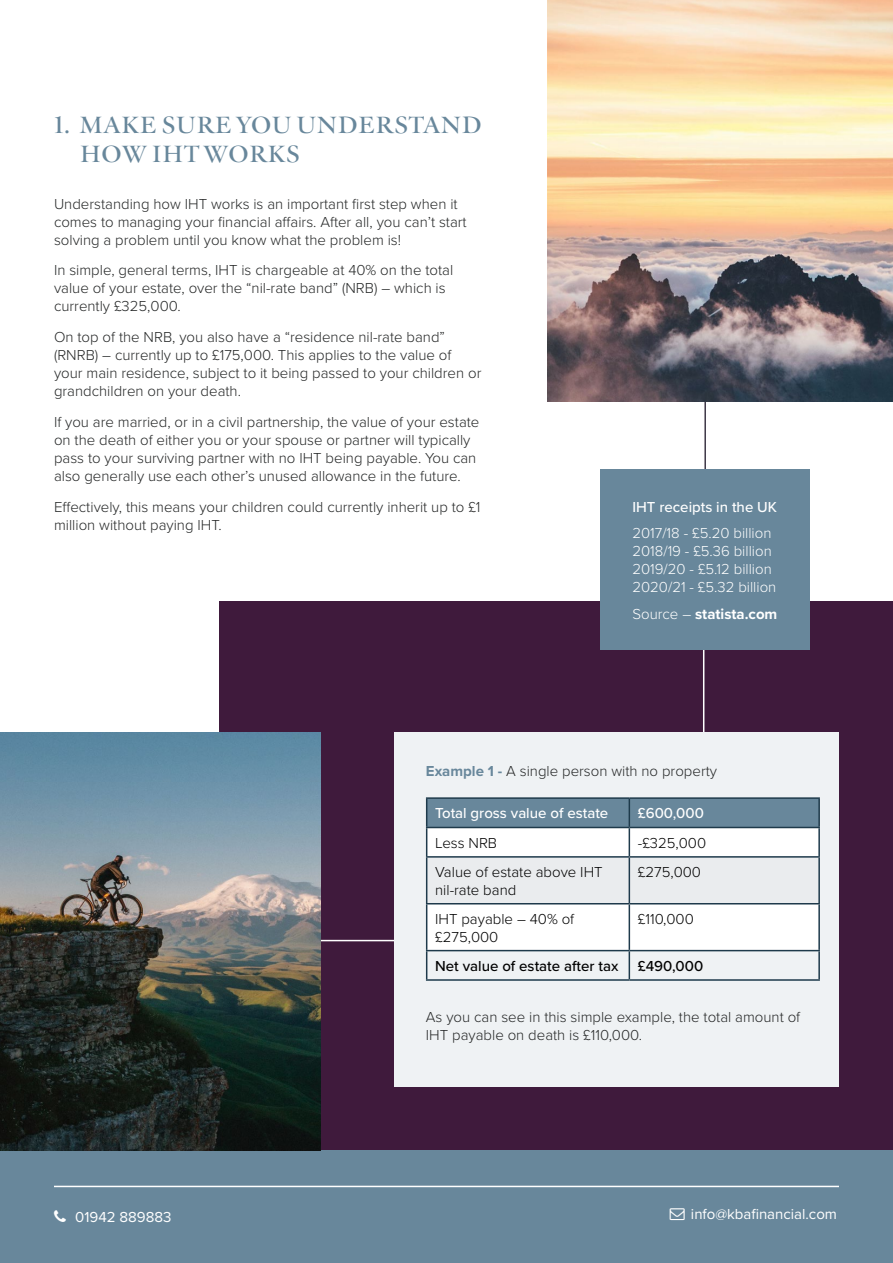
<style>
.page{position:relative;width:893px;height:1263px;background:#fff}
.page>*{position:absolute;margin:0;border:0;box-sizing:border-box;transform-origin:0 0}
.t1{font:700 24px/28.8px "Verdigris MVB Pro Big";letter-spacing:.02em;color:#68879b}
.t2{font:300 15px/18px "Proxima Nova";color:#252727}
.t3{font:300 15px/18px "Proxima Nova";color:#000}
.t4{font:300 15px/18px "Proxima Nova";color:#fff}
.t5{font:500 15px "Proxima Nova";color:#fff}
.t6{font:15px "Proxima Nova";color:#fff}
.t7{font:500 15px "Proxima Nova";color:#000}
.t8{font:700 15px "Proxima Nova";color:#fff}
.s1{font-weight:300}
.s2{font-weight:700;color:#68879b}
</style>
<div class="page">
<hr style="left:704px;top:137px;width:2px;height:340px;background:#3f3948">
<div style="left:219px;top:602px;width:674px;height:661px;background:#3f1a3c"></div>
<hr style="left:703px;top:650px;width:1px;height:82px;background:#fff">
<div style="left:0;top:1150px;width:893px;height:113px;background:#68879b"></div>
<div style="left:600px;top:469px;width:210px;height:181px;background:#68879b"></div>
<hr style="left:54px;top:1186px;width:785px;height:1px;background:#fff">
<hr style="left:320px;top:940px;width:87px;height:1px;background:#fff">
<div style="left:394px;top:732px;width:445px;height:354px;background:#eff2f4"></div>
<div style="left:427px;top:904px;width:391px;height:46px;background:#fff"></div>
<hr style="left:426px;top:797px;width:203px;height:2px;background:#1e3a4b">
<hr style="left:629px;top:797px;width:191px;height:2px;background:#1e3a4b">
<hr style="left:818px;top:799px;width:2px;height:28px;background:#1e3a4b">
<hr style="left:629px;top:827px;width:191px;height:1px;background:#1e3a4b">
<svg style="left:426px;top:798px;width:393px;height:105px"></svg>
<hr style="left:818px;top:828px;width:2px;height:28px;background:#1e3a4b">
<hr style="left:426px;top:856px;width:203px;height:2px;background:#1e3a4b">
<hr style="left:426px;top:858px;width:1px;height:45px;background:#1e3a4b">
<hr style="left:629px;top:856px;width:191px;height:2px;background:#1e3a4b">
<hr style="left:629px;top:858px;width:1px;height:45px;background:#1e3a4b">
<hr style="left:818px;top:858px;width:2px;height:45px;background:#1e3a4b">
<hr style="left:426px;top:903px;width:203px;height:1px;background:#1e3a4b">
<hr style="left:426px;top:904px;width:1px;height:46px;background:#1e3a4b">
<hr style="left:629px;top:903px;width:191px;height:1px;background:#1e3a4b">
<hr style="left:629px;top:904px;width:1px;height:46px;background:#1e3a4b">
<hr style="left:818px;top:904px;width:2px;height:46px;background:#1e3a4b">
<hr style="left:629px;top:950px;width:191px;height:1px;background:#1e3a4b">
<svg style="left:426px;top:950px;width:392px;height:29px"></svg>
<hr style="left:818px;top:951px;width:2px;height:28px;background:#1e3a4b">
<hr style="left:426px;top:979px;width:203px;height:2px;background:#1e3a4b">
<hr style="left:629px;top:979px;width:191px;height:2px;background:#1e3a4b">
<img style="left:547px;top:0;width:346px;height:402px">
<img style="left:0;top:732px;width:320px;height:418px">
<h1 class="t1" style="left:80px;top:111px;width:403px;text-indent:-26px">1. MAKE SURE YOU UNDERSTAND<br>HOW IHT WORKS</h1>
<p class="t2" style="left:54px;top:194px;width:414px">Understanding how IHT works is an important first step when it comes to managing your financial affairs. After all, you can’t start solving a problem until you know what the problem is!</p>
<p class="t2" style="left:54px;top:260px;width:401px">In simple, general terms, IHT is chargeable at 40% on the total value of your estate, over the “nil-rate band” (NRB) – which is currently £325,000.</p>
<p class="t2" style="left:54px;top:327px;width:429px">On top of the NRB, you also have a “residence nil-rate band” (RNRB) – currently up to £175,000. This applies to the value of your main residence, subject to it being passed to your children or grandchildren on your death.</p>
<p class="t2" style="left:54px;top:412px;width:427px">If you are married, or in a civil partnership, the value of your estate on the death of either you or your spouse or partner will typically pass to your surviving partner with no IHT being payable. You can also generally use each other’s unused allowance in the future.</p>
<p class="t2" style="left:54px;top:497px;width:428px">Effectively, this means your children could currently inherit up to £1 million without paying IHT.</p>
<p class="t5" style="left:632px;top:495px;width:146px">IHT receipts in the UK</p>
<p class="t4" style="left:632px;top:523px;width:145px">2017/18 - £5.20 billion<br>2018/19 - £5.36 billion<br>2019/20 - £5.12 billion<br>2020/21 - £5.32 billion</p>
<p class="t8" style="left:632px;top:602px;width:146px"><span class="s1">Source –</span> statista.com</p>
<p class="t2" style="left:426px;top:761px;width:293px"><span class="s2">Example 1 -</span> A single person with no property</p>
<p class="t5" style="left:435px;top:802px;width:175px">Total gross value of estate</p>
<p class="t5" style="left:638px;top:802px;width:68px">£600,000</p>
<p class="t3" style="left:435px;top:833px;width:63px">Less NRB</p>
<p class="t3" style="left:638px;top:833px;width:70px">-£325,000</p>
<p class="t3" style="left:435px;top:862px;width:169px">Value of estate above IHT nil-rate band</p>
<p class="t3" style="left:638px;top:862px;width:65px">£275,000</p>
<p class="t3" style="left:435px;top:909px;width:141px">IHT payable – 40% of £275,000</p>
<p class="t3" style="left:638px;top:909px;width:58px">£110,000</p>
<p class="t7" style="left:435px;top:955px;width:185px">Net value of estate after tax</p>
<p class="t7" style="left:638px;top:955px;width:67px">£490,000</p>
<p class="t2" style="left:426px;top:1007px;width:376px">As you can see in this simple example, the total amount of<br>IHT payable on death is £110,000.</p>
<p class="t6" style="left:75px;top:1206px;width:98px">01942 889883</p>
<p class="t6" style="left:691px;top:1203px;width:148px">info@kbafinancial.com</p>
</div>
